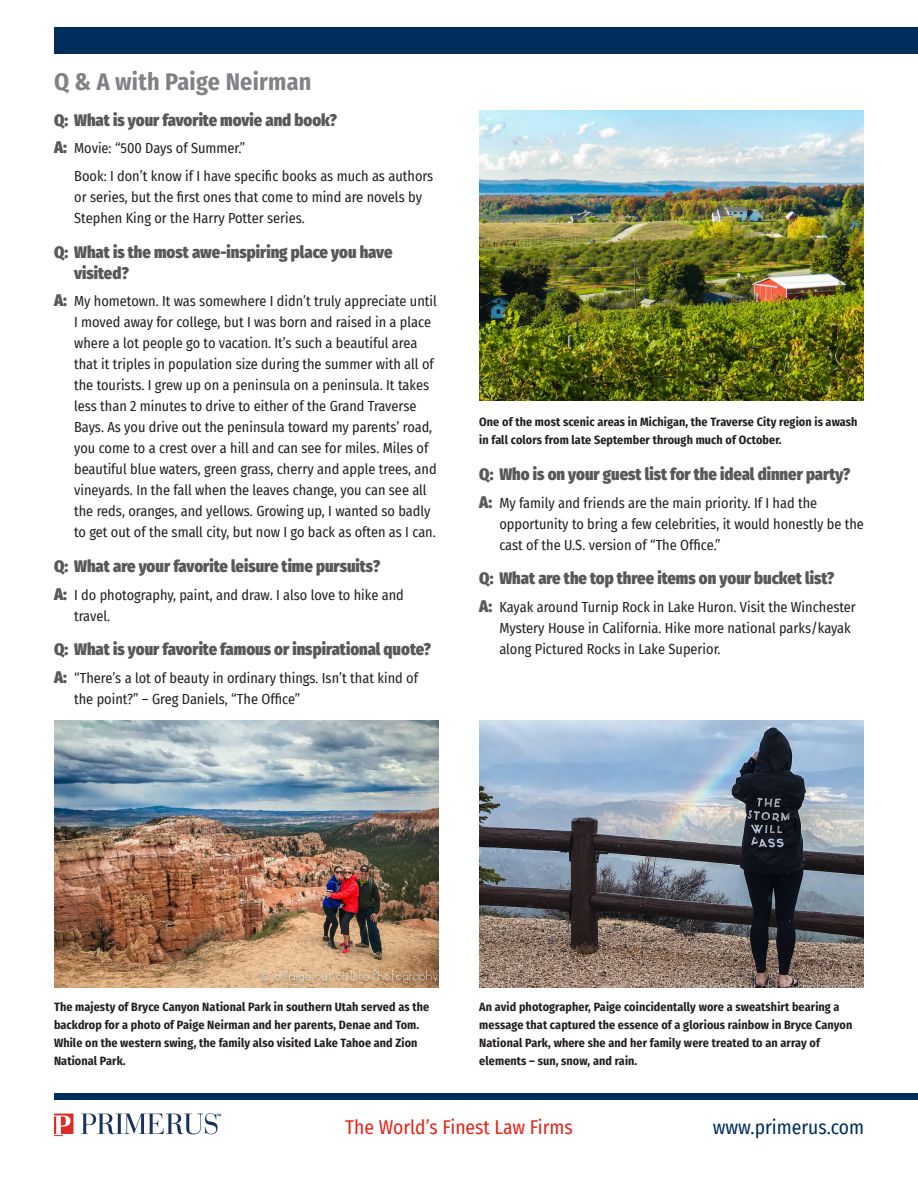
<style>
.page{position:relative;width:918px;height:1188px;background:#fff}
.page>*{position:absolute;margin:0;border:0;box-sizing:border-box;transform-origin:0 0}
.t1{font:700 24px "Fira Sans Condensed";letter-spacing:.01em;color:#808285}
.t2{font:19.5px "Fira Sans Condensed";color:#e72419}
.t3{font:19.5px "Fira Sans Condensed";color:#002e5c}
.Question{font:900 16.5px/21px "Fira Sans Condensed";color:#57585a}
.Answer{font:14.25px/21px "Fira Sans Condensed";color:#231f20}
.Cutline{font:700 12px/18px "Fira Sans Condensed";letter-spacing:.01em;color:#231f20}
.s1{font-weight:900;font-size:16.5px;color:#57585a}
</style>
<div class="page">
<div style="left:54px;top:27px;width:864px;height:27px;background:#002e5c"></div>
<div style="left:54px;top:1094px;width:864px;height:6px;background:#002e5c"></div>
<img style="left:54px;top:1114px;width:166px;height:23px">
<img style="left:479px;top:110px;width:385px;height:291px">
<img style="left:54px;top:720px;width:385px;height:267px">
<img style="left:479px;top:720px;width:385px;height:267px">
<p class="t1" style="left:54px;top:62px;width:259px">Q &amp; A with Paige Neirman</p>
<p class="Question" style="left:54px;top:108px;width:285px">Q: What is your favorite movie and book?</p>
<p class="Answer" style="left:54px;top:137px;width:193px"><span class="s1">A:</span> Movie: “500 Days of Summer.”</p>
<p class="Answer" style="left:74px;top:165px;width:361px">Book: I don’t know if I have specific books as much as authors or series, but the first ones that come to mind are novels by<br>Stephen King or the Harry Potter series.</p>
<p class="Question" style="left:74px;top:240px;width:320px;text-indent:-20px">Q: What is the most awe-inspiring place you have visited?</p>
<p class="Answer" style="left:74px;top:290px;width:364px;text-indent:-20px"><span class="s1">A:</span> My hometown. It was somewhere I didn’t truly appreciate until I moved away for college, but I was born and raised in a place where a lot people go to vacation. It’s such a beautiful area that it triples in population size during the summer with all of the tourists. I grew up on a peninsula on a peninsula. It takes less than 2 minutes to drive to either of the Grand Traverse Bays. As you drive out the peninsula toward my parents’ road, you come to a crest over a hill and can see for miles. Miles of beautiful blue waters, green grass, cherry and apple trees, and vineyards. In the fall when the leaves change, you can see all the reds, oranges, and yellows. Growing up, I wanted so badly to get out of the small city, but now I go back as often as I can.</p>
<p class="Question" style="left:54px;top:554px;width:328px">Q: What are your favorite leisure time pursuits?</p>
<p class="Answer" style="left:74px;top:584px;width:331px;text-indent:-20px"><span class="s1">A:</span> I do photography, paint, and draw. I also love to hike and travel.</p>
<p class="Question" style="left:54px;top:637px;width:379px">Q: What is your favorite famous or inspirational quote?</p>
<p class="Answer" style="left:74px;top:667px;width:345px;text-indent:-20px"><span class="s1">A:</span> “There’s a lot of beauty in ordinary things. Isn’t that kind of the point?” – Greg Daniels, “The Office”</p>
<p class="Cutline" style="left:479px;top:413px;width:380px">One of the most scenic areas in Michigan, the Traverse City region is awash in fall colors from late September through much of October.</p>
<p class="Question" style="left:479px;top:462px;width:373px">Q: Who is on your guest list for the ideal dinner party?</p>
<p class="Answer" style="left:499px;top:492px;width:366px;text-indent:-20px"><span class="s1">A:</span> My family and friends are the main priority. If I had the opportunity to bring a few celebrities, it would honestly be the cast of the U.S. version of “The Office.”</p>
<p class="Question" style="left:479px;top:566px;width:357px">Q: What are the top three items on your bucket list?</p>
<p class="Answer" style="left:499px;top:596px;width:358px;text-indent:-20px"><span class="s1">A:</span> Kayak around Turnip Rock in Lake Huron. Visit the Winchester<br>Mystery House in California. Hike more national parks/kayak along Pictured Rocks in Lake Superior.</p>
<p class="Cutline" style="left:54px;top:997px;width:377px">The majesty of Bryce Canyon National Park in southern Utah served as the backdrop for a photo of Paige Neirman and her parents, Denae and Tom.<br>While on the western swing, the family also visited Lake Tahoe and Zion National Park.</p>
<p class="Cutline" style="left:479px;top:997px;width:375px">An avid photographer, Paige coincidentally wore a sweatshirt bearing a message that captured the essence of a glorious rainbow in Bryce Canyon National Park, where she and her family were treated to an array of elements – sun, snow, and rain.</p>
<h2 class="t2" style="left:345px;top:1112px;width:229px">The World’s Finest Law Firms</h2>
<h2 class="t3" style="left:713px;top:1112px;width:153px">www.primerus.com</h2>
</div>
